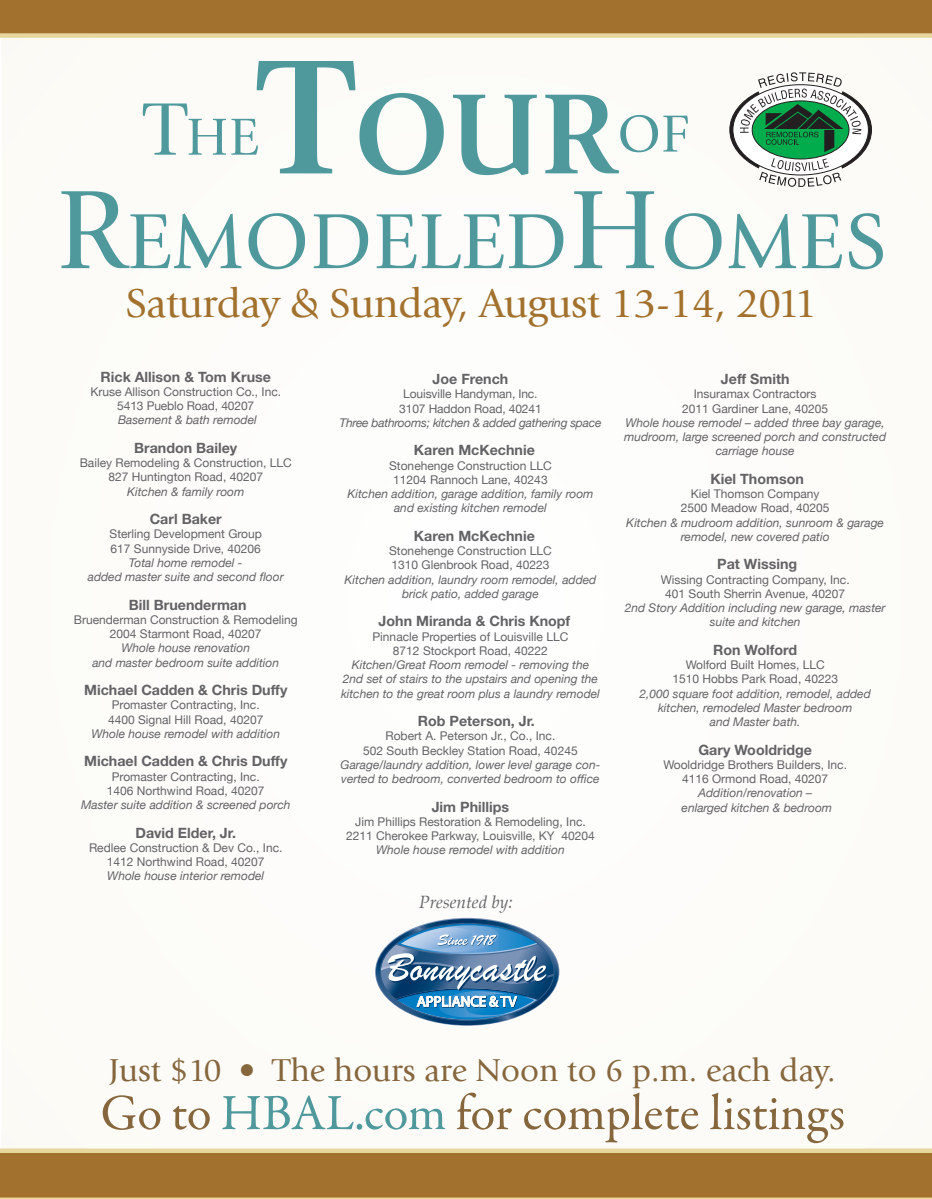
<style>
.page{position:relative;width:932px;height:1199px;background:#fff}
.page>*{position:absolute;margin:0;border:0;box-sizing:border-box;transform-origin:0 0}
.t1{font:51px "Garamond Premr Pro";letter-spacing:-.005em;color:#86663d}
.t2{font:42px "Giovanni";letter-spacing:-.01em;color:#a2712d}
.t3{font:33px "Giovanni";color:#86663d}
.t4{font:italic 17.4px "Palatino";color:#636366}
.t5{font:700 14.25px "Helvetica Neue";color:#636366}
.t6{font:12px/14.2px "Helvetica Neue";color:#636366;text-align:center}
.t7{font:italic 12px/14.2px "Helvetica Neue";color:#636366;text-align:center}
.t8{font:italic 12px "Helvetica Neue";letter-spacing:-.02em;color:#636366}
.s1{color:#4f999d}
</style>
<div class="page">
<img style="left:61px;top:60px;width:822px;height:210px">
<svg style="left:729px;top:72px;width:143px;height:115px"></svg>
<svg style="left:376px;top:919px;width:182px;height:106px"></svg>
<svg style="left:0;top:0;width:932px;height:38px;background:#aa7d3b"></svg>
<svg style="left:0;top:1148px;width:932px;height:51px;background:#aa7e3c"></svg>
<h2 class="t2" style="left:126px;top:280px;width:693px">Saturday &amp; Sunday, August 13-14, 2011</h2>
<p class="t5" style="left:100px;top:368px;width:172px">Rick Allison &amp; Tom Kruse</p>
<p class="t6" style="left:90px;top:384px;width:192px">Kruse Allison Construction Co., Inc.<br>5413 Pueblo Road, 40207</p>
<p class="t7" style="left:118px;top:413px;width:140px">Basement &amp; bath remodel</p>
<p class="t5" style="left:134px;top:439px;width:105px">Brandon Bailey</p>
<p class="t6" style="left:80px;top:456px;width:214px">Bailey Remodeling &amp; Construction, LLC<br>827 Huntington Road, 40207</p>
<p class="t7" style="left:127px;top:484px;width:119px">Kitchen &amp; family room</p>
<p class="t5" style="left:150px;top:510px;width:74px">Carl Baker</p>
<p class="t6" style="left:110px;top:527px;width:154px;text-align:left">Sterling Development Group<br>617 Sunnyside Drive, 40206</p>
<p class="t7" style="left:88px;top:555px;width:197px">Total home remodel -<br>added master suite and second floor</p>
<p class="t5" style="left:129px;top:596px;width:119px">Bill Bruenderman</p>
<p class="t6" style="left:74px;top:612px;width:225px">Bruenderman Construction &amp; Remodeling<br>2004 Starmont Road, 40207</p>
<p class="t7" style="left:92px;top:641px;width:188px">Whole house renovation<br>and master bedroom suite addition</p>
<p class="t5" style="left:84px;top:681px;width:205px">Michael Cadden &amp; Chris Duffy</p>
<p class="t6" style="left:108px;top:698px;width:157px">Promaster Contracting, Inc.<br>4400 Signal Hill Road, 40207</p>
<p class="t7" style="left:91px;top:726px;width:190px">Whole house remodel with addition</p>
<p class="t5" style="left:84px;top:752px;width:205px">Michael Cadden &amp; Chris Duffy</p>
<p class="t6" style="left:107px;top:769px;width:159px">Promaster Contracting, Inc.<br>1406 Northwind Road, 40207</p>
<p class="t7" style="left:81px;top:797px;width:211px">Master suite addition &amp; screened porch</p>
<p class="t5" style="left:135px;top:824px;width:102px">David Elder, Jr.</p>
<p class="t6" style="left:89px;top:840px;width:195px">Redlee Construction &amp; Dev Co., Inc.<br>1412 Northwind Road, 40207</p>
<p class="t7" style="left:107px;top:869px;width:158px">Whole house interior remodel</p>
<p class="t5" style="left:432px;top:370px;width:77px">Joe French</p>
<p class="t6" style="left:399px;top:387px;width:144px">Louisville Handyman, Inc.<br>3107 Haddon Road, 40241</p>
<p class="t8" style="left:339px;top:415px;width:263px">Three bathrooms; kitchen &amp; added gathering space</p>
<p class="t5" style="left:414px;top:441px;width:122px">Karen McKechnie</p>
<p class="t6" style="left:389px;top:458px;width:164px">Stonehenge Construction LLC<br>11204 Rannoch Lane, 40243</p>
<p class="t7" style="left:347px;top:486px;width:247px">Kitchen addition, garage addition, family room and existing kitchen remodel</p>
<p class="t5" style="left:414px;top:527px;width:122px">Karen McKechnie</p>
<p class="t6" style="left:389px;top:543px;width:164px;text-align:left">Stonehenge Construction LLC<br>1310 Glenbrook Road, 40223</p>
<p class="t7" style="left:344px;top:572px;width:253px">Kitchen addition, laundry room remodel, added brick patio, added garage</p>
<p class="t5" style="left:378px;top:612px;width:193px">John Miranda &amp; Chris Knopf</p>
<p class="t6" style="left:372px;top:629px;width:197px">Pinnacle Properties of Louisville LLC<br>8712 Stockport Road, 40222</p>
<p class="t7" style="left:341px;top:657px;width:260px">Kitchen/Great Room remodel - removing the<br>2nd set of stairs to the upstairs and opening the kitchen to the great room plus a laundry remodel</p>
<p class="t5" style="left:418px;top:712px;width:118px">Rob Peterson, Jr.</p>
<p class="t6" style="left:363px;top:729px;width:216px">Robert A. Peterson Jr., Co., Inc.<br>502 South Beckley Station Road, 40245</p>
<p class="t7" style="left:340px;top:757px;width:261px;text-align:left">Garage/laundry addition, lower level garage con&shy;verted to bedroom, converted bedroom to office</p>
<p class="t5" style="left:431px;top:798px;width:79px">Jim Phillips</p>
<p class="t6" style="left:346px;top:814px;width:250px">Jim Phillips Restoration &amp; Remodeling, Inc.<br>2211 Cherokee Parkway, Louisville, KY 40204</p>
<p class="t7" style="left:376px;top:843px;width:190px">Whole house remodel with addition</p>
<h3 class="t4" style="left:419px;top:888px;width:95px">Presented by:</h3>
<p class="t5" style="left:721px;top:370px;width:70px">Jeff Smith</p>
<p class="t6" style="left:682px;top:387px;width:147px">Insuramax Contractors<br>2011 Gardiner Lane, 40205</p>
<p class="t7" style="left:624px;top:415px;width:263px">Whole house remodel – added three bay garage, mudroom, large screened porch and constructed carriage house</p>
<p class="t5" style="left:710px;top:470px;width:95px">Kiel Thomson</p>
<p class="t6" style="left:681px;top:486px;width:150px">Kiel Thomson Company<br>2500 Meadow Road, 40205</p>
<p class="t7" style="left:626px;top:515px;width:259px">Kitchen &amp; mudroom addition, sunroom &amp; garage remodel, new covered patio</p>
<p class="t5" style="left:717px;top:555px;width:81px">Pat Wissing</p>
<p class="t6" style="left:660px;top:572px;width:190px">Wissing Contracting Company, Inc.<br>401 South Sherrin Avenue, 40207</p>
<p class="t7" style="left:624px;top:600px;width:262px">2nd Story Addition including new garage, master suite and kitchen</p>
<p class="t5" style="left:713px;top:641px;width:86px">Ron Wolford</p>
<p class="t6" style="left:672px;top:657px;width:167px">Wolford Built Homes, LLC<br>1510 Hobbs Park Road, 40223</p>
<p class="t7" style="left:639px;top:686px;width:233px">2,000 square foot addition, remodel, added kitchen, remodeled Master bedroom<br>and Master bath.</p>
<p class="t5" style="left:698px;top:741px;width:115px">Gary Wooldridge</p>
<p class="t6" style="left:663px;top:757px;width:185px">Wooldridge Brothers Builders, Inc.<br>4116 Ormond Road, 40207</p>
<p class="t7" style="left:681px;top:786px;width:152px">Addition/renovation – enlarged kitchen &amp; bedroom</p>
<h3 class="t3" style="left:109px;top:1051px;width:728px">Just $10 • The hours are Noon to 6 p.m. each day.</h3>
<h1 class="t1" style="left:100px;top:1082px;width:746px">Go to <span class="s1">HBAL.com</span> for complete listings</h1>
</div>
